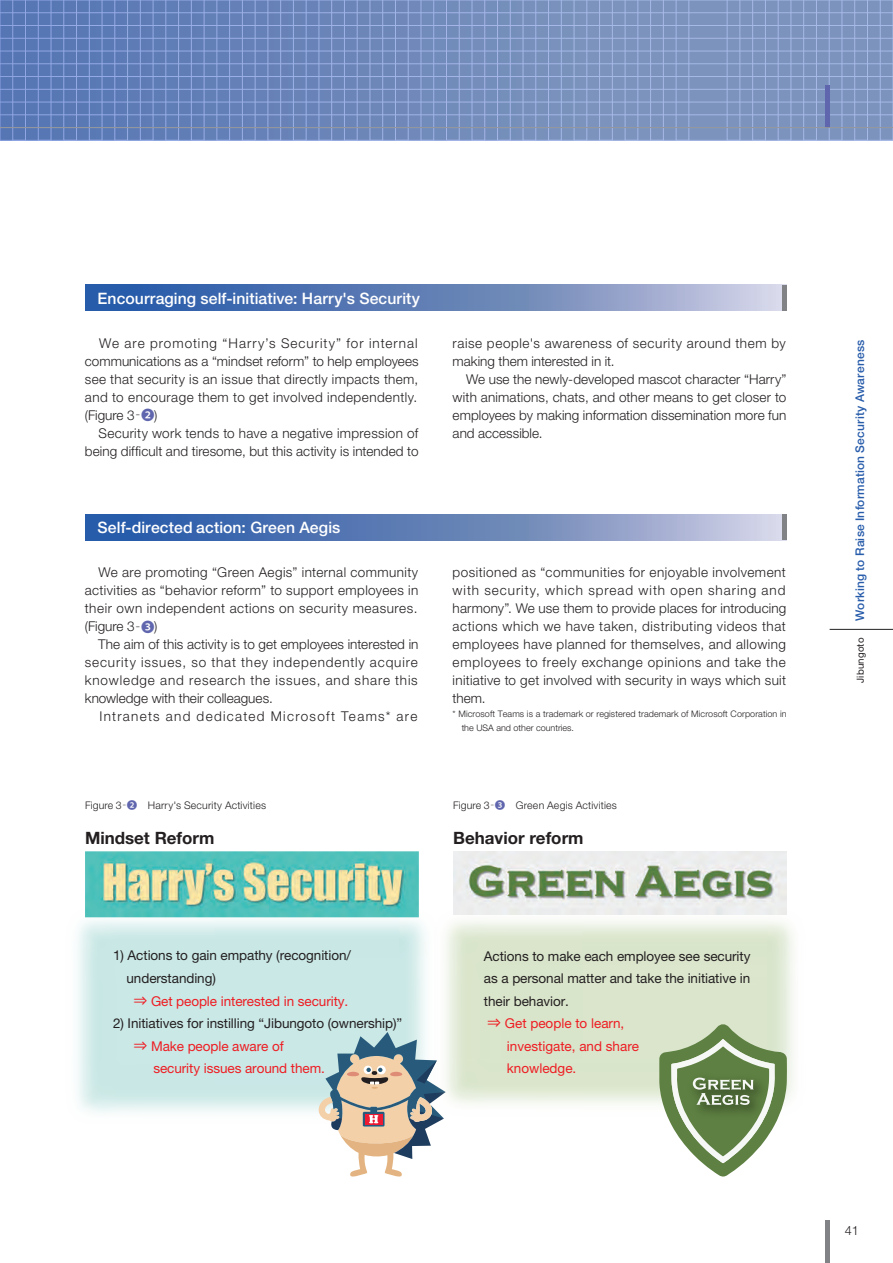
<style>
.page{position:relative;width:893px;height:1263px;background:#fff}
.page>*{position:absolute;margin:0;border:0;box-sizing:border-box;transform-origin:0 0}
.t1{font:700 16.95px "Helvetica Neue LT Pro";color:#231f20}
.t2{font:500 15.75px "Helvetica Neue LT Pro";letter-spacing:.005em;color:#fff}
.t3{font:300 13.5px/18px "Helvetica Neue LT Pro";letter-spacing:.025em;color:#231f20;text-align:justify}
.t4{font:13.5px/22.5px "Helvetica Neue LT Pro";letter-spacing:-.005em;color:#231f20}
.t5{font:13.5px "Helvetica Neue LT Pro";letter-spacing:-.005em;color:#ee1d23}
.t6{font:300 13.5px "Helvetica Neue LT Pro";letter-spacing:.095em;color:#231f20}
.t7{font:300 12.75px "Helvetica Neue LT Std";color:#231f20}
.t8{font:500 12px "Helvetica Neue LT Pro";letter-spacing:.015em;color:#275caa}
.t9{font:300 10.5px "Helvetica Neue LT Pro";letter-spacing:.02em;color:#231f20}
.t10{font:9.75px "Helvetica Neue LT Pro";letter-spacing:.015em;color:#231f20}
.t11{font:300 9px/13.2px "Helvetica Neue LT Pro";letter-spacing:.01em;color:#231f20}
.s1{font-family:"Koz Go Pr 6 N";font-weight:400}
.s2{font-family:"Koz Go Pr 6 N";font-weight:400;color:#6066ae}
.s3{font-family:"UD Shin Go Pro"}
.s4{font-family:"Koz Go Pr 6 N"}
.s5{font-family:"UD Shin Go Pro";color:#ee1d23}
.s6{color:#ee1d23}
.s7{font-family:"Koz Go Pr 6 N";color:#ee1d23}
</style>
<div class="page">
<svg style="left:85px;top:285px;width:697px;height:25px;background:#6b87bc"></svg>
<svg style="left:85px;top:514px;width:697px;height:26px;background:#6b87bc"></svg>
<svg style="left:0;top:0;width:893px;height:141px;background:#758ebf"></svg>
<div style="left:782px;top:285px;width:5px;height:25px;background:#808285"></div>
<div style="left:782px;top:514px;width:5px;height:26px;background:#808285"></div>
<hr style="left:825px;top:1220px;width:4px;height:43px;background:#808285">
<hr style="left:825px;top:85px;width:4px;height:43px;background:#6066ae">
<hr style="left:0;top:127px;width:893px;height:1px;background:#939598">
<hr style="left:830px;top:629px;width:63px;height:1px;background:#231f20">
<img style="left:85px;top:851px;width:334px;height:66px">
<svg style="left:318px;top:1032px;width:95px;height:145px"></svg>
<img style="left:399px;top:874px;width:394px;height:277px">
<img style="left:453px;top:851px;width:334px;height:63px">
<svg style="left:659px;top:1023px;width:128px;height:154px"></svg>
<p class="t2" style="left:98px;top:289px;width:324px">Encourraging self-initiative: Harry's Security</p>
<p class="t3" style="left:85px;top:334px;width:335px;text-indent:14px">We are promoting “Harry’s Security” for internal communications as a “mindset reform” to help employees see that security is an issue that directly impacts them, and to encourage them to get involved independently. (Figure 3<span class="s1">‐</span><span class="s2">❷</span>)</p>
<p class="t3" style="left:85px;top:424px;width:335px;text-align:right">Security work tends to have a negative impression of being difficult and tiresome, but this activity is intended to</p>
<p class="t2" style="left:98px;top:518px;width:244px">Self-directed action: Green Aegis</p>
<p class="t3" style="left:85px;top:563px;width:335px;text-indent:14px">We are promoting “Green Aegis” internal community activities as “behavior reform” to support employees in their own independent actions on security measures. (Figure 3<span class="s1">‐</span><span class="s2">❸</span>)</p>
<p class="t3" style="left:85px;top:635px;width:335px;text-indent:13px">The aim of this activity is to get employees interested in security issues, so that they independently acquire knowledge and research the issues, and share this knowledge with their colleagues.</p>
<p class="t6" style="left:100px;top:708px;width:319px">Intranets and dedicated Microsoft Teams* are</p>
<p class="t3" style="left:453px;top:333px;width:335px">raise people's awareness of security around them by making them interested in it.</p>
<p class="t3" style="left:453px;top:370px;width:335px;text-indent:13px">We use the newly-developed mascot character “Harry” with animations, chats, and other means to get closer to employees by making information dissemination more fun and accessible.</p>
<p class="t3" style="left:453px;top:563px;width:335px">positioned as “communities for enjoyable involvement with security, which spread with open sharing and harmony”. We use them to provide places for introducing actions which we have taken, distributing videos that employees have planned for themselves, and allowing employees to freely exchange opinions and take the initiative to get involved with security in ways which suit them.</p>
<p class="t11" style="left:462px;top:707px;width:326px;text-indent:-9px">* Microsoft Teams is a trademark or registered trademark of Microsoft Corporation in the USA and other countries.</p>
<p class="t9" style="left:85px;top:798px;width:183px">Figure 3<span class="s1">‐</span><span class="s2">❷</span> Harry's Security Activities</p>
<p class="t9" style="left:453px;top:798px;width:165px">Figure 3<span class="s1">‐</span><span class="s2">❸</span> Green Aegis Activities</p>
<p class="t1" style="left:85px;top:828px;width:131px">Mindset Reform</p>
<p class="t1" style="left:453px;top:828px;width:132px">Behavior reform</p>
<p class="t4" style="left:113px;top:944px;width:239px">1) Actions to gain empathy (recognition/</p>
<p class="t4" style="left:127px;top:967px;width:91px">understanding)</p>
<p class="t5" style="left:134px;top:993px;width:216px"><span class="s3">⇒</span> Get people interested in security.</p>
<p class="t4" style="left:113px;top:1012px;width:291px">2) Initiatives for instilling “Jibungoto (ownership)”</p>
<p class="t5" style="left:134px;top:1038px;width:151px"><span class="s3">⇒</span> Make people aware of</p>
<p class="t5" style="left:113px;top:1060px;width:213px"><span class="s4">　　　</span>security issues around them.</p>
<p class="t4" style="left:484px;top:944px;width:268px">Actions to make each employee see security as a personal matter and take the initiative in their behavior.<br><span class="s5">⇒</span> <span class="s6">Get people to learn,<br></span><span class="s7">　</span> <span class="s6">investigate, and share<br></span><span class="s7">　</span> <span class="s6">knowledge.</span></p>
<p class="t8" style="left:853px;top:621px;width:283px;rotate:-90deg">Working to Raise Information Security Awareness</p>
<p class="t10" style="left:854px;top:683px;width:46px;rotate:-90deg">Jibungoto</p>
<p class="t7" style="left:845px;top:1223px;width:16px">41</p>
</div>
